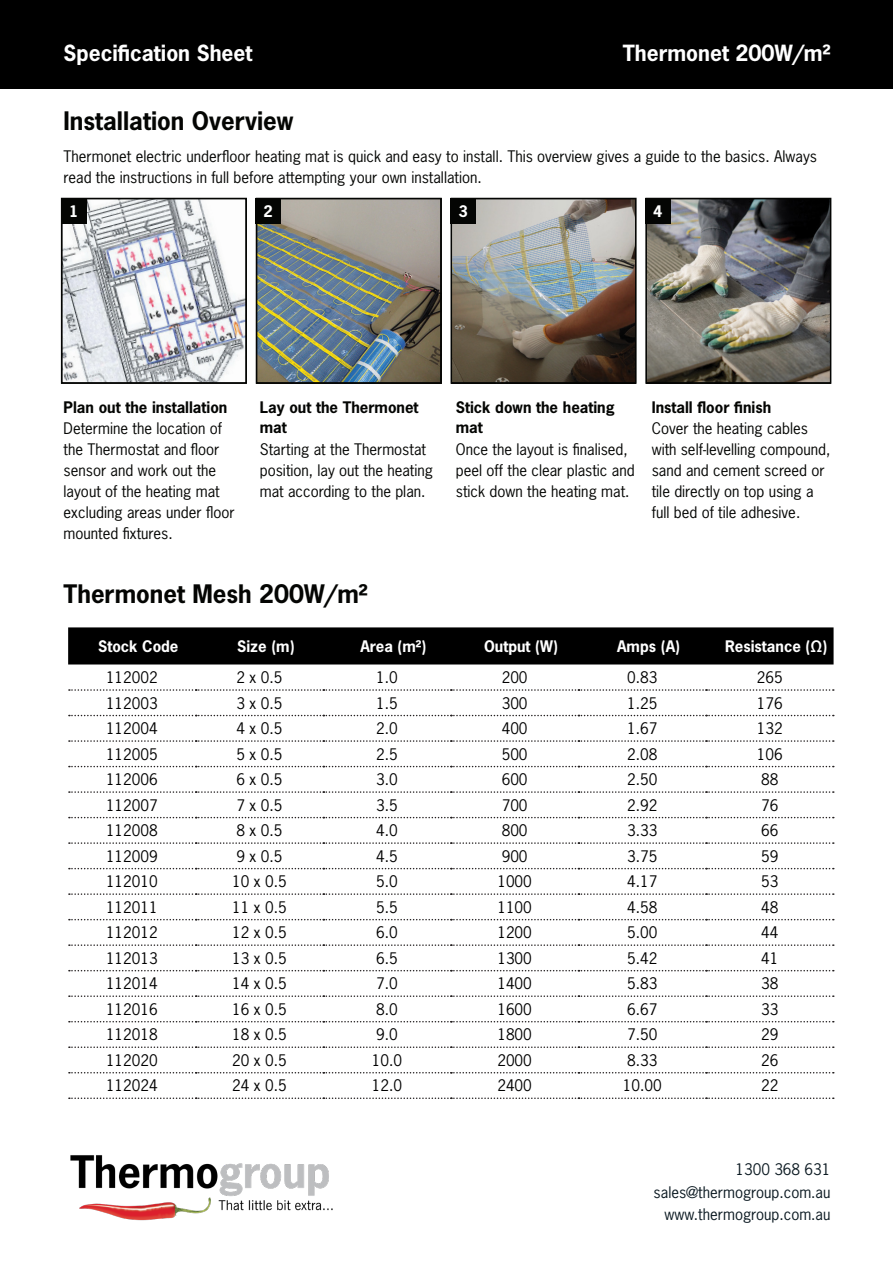
<style>
.page{position:relative;width:893px;height:1263px;background:#fff}
.page>*{position:absolute;margin:0;border:0;box-sizing:border-box;transform-origin:0 0}
.t1{font:700 24px "News Gothic Std";color:#040503}
.t2{font:700 21px "News Gothic Std";color:#fff}
.t3{font:15px/21px "News Gothic Std";color:#040503}
.t4{font:15px "News Gothic Std";color:#000}
.t5{font:700 15px/19.5px "News Gothic Std";color:#040503}
.t6{font:700 15px "News Gothic Std";color:#fff}
.t7{font:15px "News Gothic Std";color:#0c1a22}
</style>
<div class="page">
<div style="left:0;top:0;width:893px;height:89px;background:#000"></div>
<img style="left:64px;top:201px;width:180px;height:180px">
<div style="left:61px;top:198px;width:186px;height:186px;border:2px solid #040503"></div>
<img style="left:648px;top:201px;width:180px;height:180px">
<div style="left:645px;top:198px;width:186px;height:186px;border:2px solid #040503"></div>
<img style="left:454px;top:201px;width:180px;height:180px">
<div style="left:451px;top:198px;width:186px;height:186px;border:2px solid #040503"></div>
<img style="left:259px;top:201px;width:180px;height:180px">
<div style="left:256px;top:198px;width:186px;height:186px;border:2px solid #040503"></div>
<div style="left:61px;top:198px;width:25px;height:25px;background:#040503"></div>
<div style="left:256px;top:198px;width:25px;height:25px;background:#040503"></div>
<div style="left:451px;top:198px;width:25px;height:25px;background:#040503"></div>
<div style="left:645px;top:198px;width:25px;height:25px;background:#040503"></div>
<div style="left:68px;top:627px;width:766px;height:37px;background:#000"></div>
<svg style="left:69px;top:689px;width:765px;height:2px"></svg>
<svg style="left:69px;top:715px;width:765px;height:1px"></svg>
<svg style="left:69px;top:740px;width:765px;height:2px"></svg>
<svg style="left:69px;top:766px;width:765px;height:1px"></svg>
<svg style="left:69px;top:791px;width:765px;height:2px"></svg>
<svg style="left:69px;top:817px;width:765px;height:1px"></svg>
<svg style="left:69px;top:842px;width:765px;height:2px"></svg>
<svg style="left:69px;top:868px;width:765px;height:1px"></svg>
<svg style="left:69px;top:893px;width:765px;height:2px"></svg>
<svg style="left:69px;top:919px;width:765px;height:1px"></svg>
<svg style="left:69px;top:944px;width:765px;height:2px"></svg>
<svg style="left:69px;top:970px;width:765px;height:1px"></svg>
<svg style="left:69px;top:995px;width:765px;height:2px"></svg>
<svg style="left:69px;top:1021px;width:765px;height:1px"></svg>
<svg style="left:69px;top:1046px;width:765px;height:2px"></svg>
<svg style="left:69px;top:1072px;width:765px;height:1px"></svg>
<svg style="left:69px;top:1097px;width:765px;height:2px"></svg>
<img style="left:70px;top:1155px;width:263px;height:65px">
<p class="t2" style="left:64px;top:39px;width:190px">Specification Sheet</p>
<p class="t2" style="left:623px;top:39px;width:209px">Thermonet 200W/m²</p>
<p class="t1" style="left:64px;top:105px;width:231px">Installation Overview</p>
<p class="t3" style="left:64px;top:146px;width:755px">Thermonet electric underfloor heating mat is quick and easy to install. This overview gives a guide to the basics. Always read the instructions in full before attempting your own installation.</p>
<p class="t6" style="left:69px;top:201px;width:11px">1</p>
<p class="t6" style="left:264px;top:201px;width:11px">2</p>
<p class="t6" style="left:458px;top:201px;width:11px">3</p>
<p class="t6" style="left:653px;top:201px;width:11px">4</p>
<p class="t5" style="left:64px;top:398px;width:165px">Plan out the installation</p>
<p class="t5" style="left:260px;top:398px;width:160px">Lay out the Thermonet mat</p>
<p class="t5" style="left:456px;top:398px;width:160px">Stick down the heating mat</p>
<p class="t5" style="left:652px;top:398px;width:121px">Install floor finish</p>
<p class="t3" style="left:64px;top:417px;width:173px">Determine the location of the Thermostat and floor sensor and work out the layout of the heating mat excluding areas under floor mounted fixtures.</p>
<p class="t3" style="left:652px;top:417px;width:180px">Cover the heating cables with self-levelling compound, sand and cement screed or tile directly on top using a full bed of tile adhesive.</p>
<p class="t3" style="left:260px;top:438px;width:168px">Starting at the Thermostat</p>
<p class="t3" style="left:260px;top:459px;width:175px">position, lay out the heating mat according to the plan.</p>
<p class="t3" style="left:456px;top:438px;width:180px">Once the layout is finalised, peel off the clear plastic and stick down the heating mat.</p>
<p class="t1" style="left:64px;top:578px;width:306px">Thermonet Mesh 200W/m²</p>
<p class="t6" style="left:98px;top:636px;width:82px">Stock Code</p>
<p class="t6" style="left:237px;top:636px;width:59px">Size (m)</p>
<p class="t6" style="left:360px;top:636px;width:68px">Area (m²)</p>
<p class="t6" style="left:484px;top:636px;width:75px">Output (W)</p>
<p class="t6" style="left:617px;top:636px;width:65px">Amps (A)</p>
<p class="t6" style="left:725px;top:636px;width:104px">Resistance (Ω)</p>
<p class="t4" style="left:106px;top:667px;width:53px">112002</p>
<p class="t4" style="left:237px;top:667px;width:47px">2 x 0.5</p>
<p class="t4" style="left:376px;top:667px;width:23px">1.0</p>
<p class="t4" style="left:502px;top:667px;width:27px">200</p>
<p class="t4" style="left:627px;top:667px;width:32px">0.83</p>
<p class="t4" style="left:757px;top:667px;width:27px">265</p>
<p class="t4" style="left:106px;top:693px;width:53px">112003</p>
<p class="t4" style="left:237px;top:693px;width:47px">3 x 0.5</p>
<p class="t4" style="left:376px;top:693px;width:23px">1.5</p>
<p class="t4" style="left:502px;top:693px;width:27px">300</p>
<p class="t4" style="left:627px;top:693px;width:32px">1.25</p>
<p class="t4" style="left:757px;top:693px;width:27px">176</p>
<p class="t4" style="left:106px;top:719px;width:53px">112004</p>
<p class="t4" style="left:237px;top:719px;width:47px">4 x 0.5</p>
<p class="t4" style="left:376px;top:719px;width:23px">2.0</p>
<p class="t4" style="left:502px;top:719px;width:27px">400</p>
<p class="t4" style="left:627px;top:719px;width:32px">1.67</p>
<p class="t4" style="left:757px;top:719px;width:27px">132</p>
<p class="t4" style="left:106px;top:744px;width:53px">112005</p>
<p class="t4" style="left:237px;top:744px;width:47px">5 x 0.5</p>
<p class="t4" style="left:376px;top:744px;width:23px">2.5</p>
<p class="t4" style="left:502px;top:744px;width:27px">500</p>
<p class="t4" style="left:627px;top:744px;width:32px">2.08</p>
<p class="t4" style="left:757px;top:744px;width:27px">106</p>
<p class="t4" style="left:106px;top:770px;width:53px">112006</p>
<p class="t4" style="left:237px;top:770px;width:47px">6 x 0.5</p>
<p class="t4" style="left:376px;top:770px;width:23px">3.0</p>
<p class="t4" style="left:502px;top:770px;width:27px">600</p>
<p class="t4" style="left:627px;top:770px;width:32px">2.50</p>
<p class="t4" style="left:761px;top:770px;width:19px">88</p>
<p class="t4" style="left:106px;top:795px;width:53px">112007</p>
<p class="t4" style="left:237px;top:795px;width:47px">7 x 0.5</p>
<p class="t4" style="left:376px;top:795px;width:23px">3.5</p>
<p class="t4" style="left:502px;top:795px;width:27px">700</p>
<p class="t4" style="left:627px;top:795px;width:32px">2.92</p>
<p class="t4" style="left:761px;top:795px;width:19px">76</p>
<p class="t4" style="left:106px;top:821px;width:53px">112008</p>
<p class="t4" style="left:237px;top:821px;width:47px">8 x 0.5</p>
<p class="t4" style="left:376px;top:821px;width:23px">4.0</p>
<p class="t4" style="left:502px;top:821px;width:27px">800</p>
<p class="t4" style="left:627px;top:821px;width:32px">3.33</p>
<p class="t4" style="left:761px;top:821px;width:19px">66</p>
<p class="t4" style="left:106px;top:846px;width:53px">112009</p>
<p class="t4" style="left:237px;top:846px;width:47px">9 x 0.5</p>
<p class="t4" style="left:376px;top:846px;width:23px">4.5</p>
<p class="t4" style="left:502px;top:846px;width:27px">900</p>
<p class="t4" style="left:627px;top:846px;width:32px">3.75</p>
<p class="t4" style="left:761px;top:846px;width:19px">59</p>
<p class="t4" style="left:106px;top:872px;width:53px">112010</p>
<p class="t4" style="left:232px;top:872px;width:56px">10 x 0.5</p>
<p class="t4" style="left:376px;top:872px;width:23px">5.0</p>
<p class="t4" style="left:497px;top:872px;width:36px">1000</p>
<p class="t4" style="left:627px;top:872px;width:32px">4.17</p>
<p class="t4" style="left:761px;top:872px;width:19px">53</p>
<p class="t4" style="left:106px;top:897px;width:53px">112011</p>
<p class="t4" style="left:232px;top:897px;width:56px">11 x 0.5</p>
<p class="t4" style="left:376px;top:897px;width:23px">5.5</p>
<p class="t4" style="left:497px;top:897px;width:36px">1100</p>
<p class="t4" style="left:627px;top:897px;width:32px">4.58</p>
<p class="t4" style="left:761px;top:897px;width:19px">48</p>
<p class="t4" style="left:106px;top:923px;width:53px">112012</p>
<p class="t4" style="left:232px;top:923px;width:56px">12 x 0.5</p>
<p class="t4" style="left:376px;top:923px;width:23px">6.0</p>
<p class="t4" style="left:497px;top:923px;width:36px">1200</p>
<p class="t4" style="left:627px;top:923px;width:32px">5.00</p>
<p class="t4" style="left:761px;top:923px;width:19px">44</p>
<p class="t4" style="left:106px;top:948px;width:53px">112013</p>
<p class="t4" style="left:232px;top:948px;width:56px">13 x 0.5</p>
<p class="t4" style="left:376px;top:948px;width:23px">6.5</p>
<p class="t4" style="left:497px;top:948px;width:36px">1300</p>
<p class="t4" style="left:627px;top:948px;width:32px">5.42</p>
<p class="t4" style="left:761px;top:948px;width:19px">41</p>
<p class="t4" style="left:106px;top:974px;width:53px">112014</p>
<p class="t4" style="left:232px;top:974px;width:56px">14 x 0.5</p>
<p class="t4" style="left:376px;top:974px;width:23px">7.0</p>
<p class="t4" style="left:497px;top:974px;width:36px">1400</p>
<p class="t4" style="left:627px;top:974px;width:32px">5.83</p>
<p class="t4" style="left:761px;top:974px;width:19px">38</p>
<p class="t4" style="left:106px;top:999px;width:53px">112016</p>
<p class="t4" style="left:232px;top:999px;width:56px">16 x 0.5</p>
<p class="t4" style="left:376px;top:999px;width:23px">8.0</p>
<p class="t4" style="left:497px;top:999px;width:36px">1600</p>
<p class="t4" style="left:627px;top:999px;width:32px">6.67</p>
<p class="t4" style="left:761px;top:999px;width:19px">33</p>
<p class="t4" style="left:106px;top:1025px;width:53px">112018</p>
<p class="t4" style="left:232px;top:1025px;width:56px">18 x 0.5</p>
<p class="t4" style="left:376px;top:1025px;width:23px">9.0</p>
<p class="t4" style="left:497px;top:1025px;width:36px">1800</p>
<p class="t4" style="left:627px;top:1025px;width:32px">7.50</p>
<p class="t4" style="left:761px;top:1025px;width:19px">29</p>
<p class="t4" style="left:106px;top:1050px;width:53px">112020</p>
<p class="t4" style="left:232px;top:1050px;width:56px">20 x 0.5</p>
<p class="t4" style="left:372px;top:1050px;width:32px">10.0</p>
<p class="t4" style="left:497px;top:1050px;width:36px">2000</p>
<p class="t4" style="left:627px;top:1050px;width:32px">8.33</p>
<p class="t4" style="left:761px;top:1050px;width:19px">26</p>
<p class="t4" style="left:106px;top:1076px;width:53px">112024</p>
<p class="t4" style="left:232px;top:1076px;width:56px">24 x 0.5</p>
<p class="t4" style="left:372px;top:1076px;width:32px">12.0</p>
<p class="t4" style="left:497px;top:1076px;width:36px">2400</p>
<p class="t4" style="left:623px;top:1076px;width:40px">10.00</p>
<p class="t4" style="left:761px;top:1076px;width:19px">22</p>
<p class="t7" style="left:735px;top:1160px;width:97px">1300 368 631</p>
<p class="t7" style="left:654px;top:1183px;width:178px">sales@thermogroup.com.au</p>
<p class="t7" style="left:664px;top:1205px;width:168px">www.thermogroup.com.au</p>
</div>
